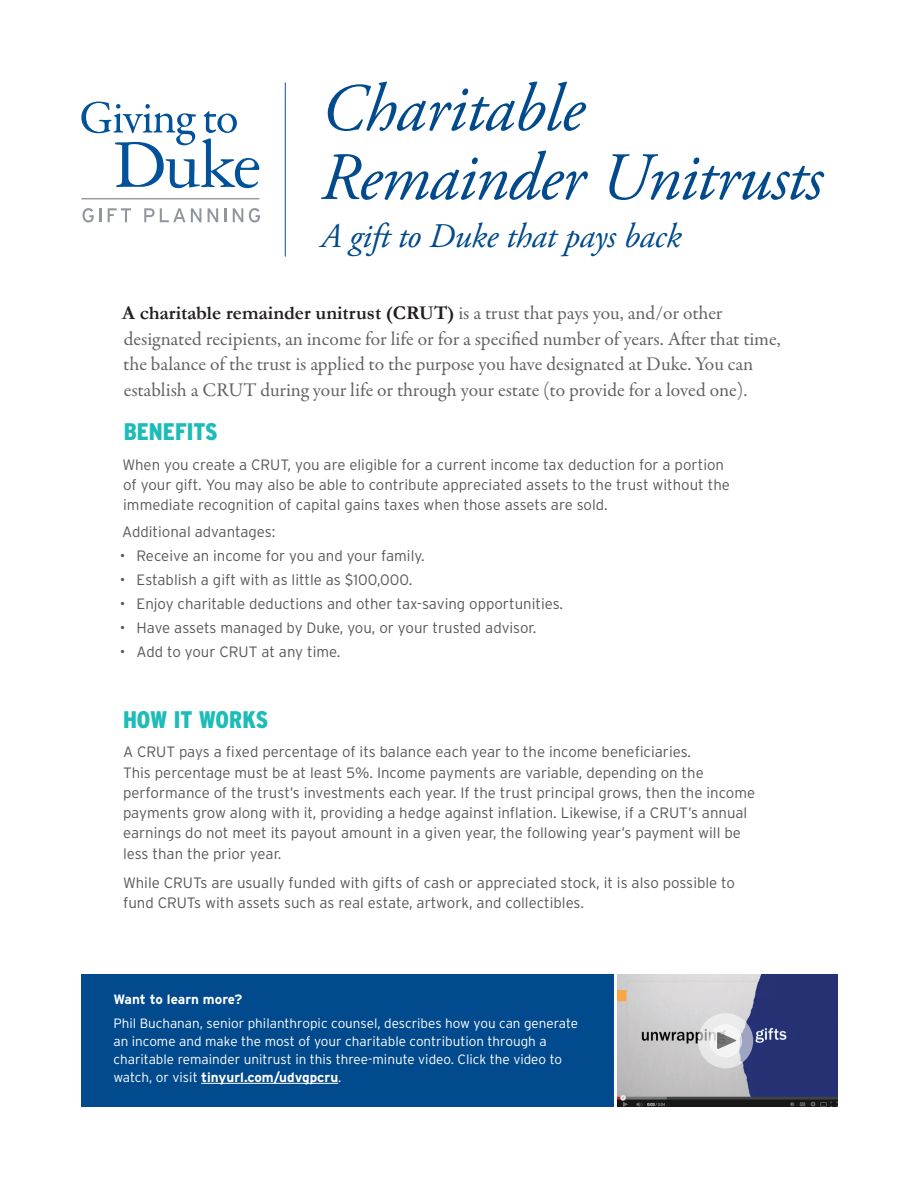
<style>
.page{position:relative;width:918px;height:1188px;background:#fff}
.page>*{position:absolute;margin:0;border:0;box-sizing:border-box;transform-origin:0 0}
.t1{font:italic 67.5px/69px "Adobe Garamond Pro";letter-spacing:-.015em;color:#004a8d}
.t2{font:italic 34.5px "Adobe Garamond Pro";letter-spacing:-.01em;color:#004a8d}
.t3{font:900 condensed 24px "Interstate";color:#1dbcb8}
.t4{font:19.5px/25.5px "Garamond Premr Pro";color:#636366}
.t5{font:700 19.5px "Garamond";color:#231f20}
.t6{font:300 15px/20.2px "Interstate";color:#57585a}
.t7{font:300 13.5px/18px "Interstate";color:#fff}
.t8{font:700 13.5px "Interstate";color:#fff}
.s1{font-family:"Garamond Premr Pro";font-weight:400;color:#636366}
.s2{font-weight:700}
</style>
<div class="page">
<div style="left:81px;top:974px;width:532px;height:133px;background:#004a8d"></div>
<hr style="left:201px;top:1083px;width:137px;height:1px;background:#fff">
<img style="left:618px;top:974px;width:220px;height:133px">
<svg style="left:698px;top:1013px;width:55px;height:55px;background:#d5d6dd"></svg>
<svg style="left:709px;top:1024px;width:33px;height:33px"></svg>
<svg style="left:717px;top:1032px;width:20px;height:18px"></svg>
<hr style="left:285px;top:83px;width:1px;height:174px;background:#01529a">
<svg style="left:81px;top:102px;width:178px;height:86px"></svg>
<hr style="left:82px;top:198px;width:177px;height:1px;background:#91969d">
<svg style="left:83px;top:208px;width:18px;height:14px"></svg>
<svg style="left:108px;top:208px;width:23px;height:14px"></svg>
<svg style="left:144px;top:208px;width:57px;height:14px"></svg>
<svg style="left:208px;top:208px;width:10px;height:14px"></svg>
<hr style="left:224px;top:208px;width:3px;height:14px;background:#91969d">
<svg style="left:233px;top:208px;width:10px;height:14px"></svg>
<svg style="left:249px;top:208px;width:11px;height:14px"></svg>
<h1 class="t1" style="left:320px;top:76px;width:504px">Charitable<br>Remainder Unitrusts</h1>
<h2 class="t2" style="left:321px;top:215px;width:362px">A gift to Duke that pays back</h2>
<h3 class="t5" style="left:122px;top:301px;width:602px">A charitable remainder unitrust (CRUT) <span class="s1">is a trust that pays you, and/or other</span></h3>
<p class="t4" style="left:123px;top:326px;width:659px">designated recipients, an income for life or for a specified number of years. After that time, the balance of the trust is applied to the purpose you have designated at Duke. You can establish a CRUT during your life or through your estate (to provide for a loved one).</p>
<h3 class="t3" style="left:124px;top:419px;width:95px">BENEFITS</h3>
<p class="t6" style="left:122px;top:454px;width:609px">When you create a CRUT, you are eligible for a current income tax deduction for a portion of your gift. You may also be able to contribute appreciated assets to the trust without the immediate recognition of capital gains taxes when those assets are sold.</p>
<p class="t6" style="left:122px;top:522px;width:155px">Additional advantages:</p>
<p class="t6" style="left:120px;top:546px;width:306px">• Receive an income for you and your family.</p>
<p class="t6" style="left:120px;top:570px;width:294px">• Establish a gift with as little as $100,000.</p>
<p class="t6" style="left:120px;top:594px;width:445px">• Enjoy charitable deductions and other tax-saving opportunities.</p>
<p class="t6" style="left:120px;top:618px;width:418px">• Have assets managed by Duke, you, or your trusted advisor.</p>
<p class="t6" style="left:120px;top:642px;width:222px">• Add to your CRUT at any time.</p>
<h3 class="t3" style="left:123px;top:707px;width:147px">HOW IT WORKS</h3>
<p class="t6" style="left:123px;top:742px;width:634px">A CRUT pays a fixed percentage of its balance each year to the income beneficiaries.<br>This percentage must be at least 5%. Income payments are variable, depending on the performance of the trust’s investments each year. If the trust principal grows, then the income payments grow along with it, providing a hedge against inflation. Likewise, if a CRUT’s annual earnings do not meet its payout amount in a given year, the following year’s payment will be less than the prior year.</p>
<p class="t6" style="left:123px;top:872px;width:613px">While CRUTs are usually funded with gifts of cash or appreciated stock, it is also possible to fund CRUTs with assets such as real estate, artwork, and collectibles.</p>
<p class="t8" style="left:113px;top:992px;width:130px">Want to learn more?</p>
<p class="t7" style="left:113px;top:1014px;width:466px">Phil Buchanan, senior philanthropic counsel, describes how you can generate an income and make the most of your charitable contribution through a charitable remainder unitrust in this three-minute video. Click the video to watch, or visit <span class="s2">tinyurl.com/udvgpcru</span>.</p>
</div>
